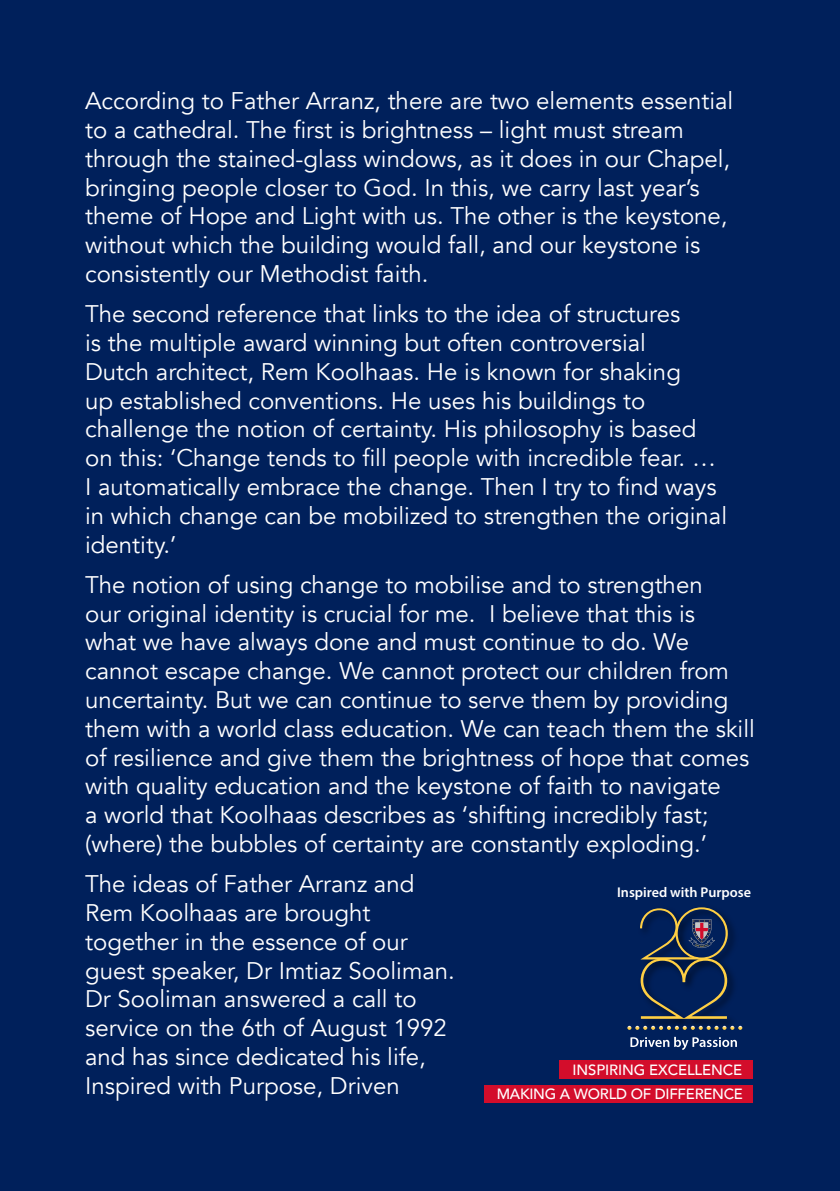
<style>
.page{position:relative;width:840px;height:1191px;background:#fff}
.page>*{position:absolute;margin:0;border:0;box-sizing:border-box;transform-origin:0 0}
.t1{font:24px/28.8px "Avenir";color:#fff}
.t2{font:500 14.8px/24.2px "Avenir";letter-spacing:-.02em;color:#fff;text-align:right}
.t3{font:600 14.2px "Myriad Pro";color:#fff}
</style>
<div class="page">
<div style="left:0;top:0;width:839px;height:1191px;background:#00205b"></div>
<img style="left:636px;top:919px;width:104px;height:111px">
<svg style="left:639px;top:907px;width:88px;height:112px"></svg>
<svg style="left:630px;top:1036px;width:106px;height:14px"></svg>
<svg style="left:627px;top:1025px;width:114px;height:4px"></svg>
<div style="left:559px;top:1060px;width:193px;height:18px;background:#d30d2b"></div>
<div style="left:483px;top:1085px;width:269px;height:17px;background:#d30d2b"></div>
<p class="t1" style="left:85px;top:87px;width:649px">According to Father Arranz, there are two elements essential to a cathedral. The first is brightness – light must stream through the stained-glass windows, as it does in our Chapel, bringing people closer to God. In this, we carry last year’s theme of Hope and Light with us. The other is the keystone, without which the building would fall, and our keystone is consistently our Methodist faith.</p>
<p class="t1" style="left:85px;top:300px;width:643px">The second reference that links to the idea of structures<br>is the multiple award winning but often controversial<br>Dutch architect, Rem Koolhaas. He is known for shaking<br>up established conventions. He uses his buildings to challenge the notion of certainty. His philosophy is based on this: ‘Change tends to fill people with incredible fear. … I automatically embrace the change. Then I try to find ways in which change can be mobilized to strengthen the original identity.’</p>
<p class="t1" style="left:85px;top:570px;width:671px">The notion of using change to mobilise and to strengthen<br>our original identity is crucial for me. I believe that this is<br>what we have always done and must continue to do. We cannot escape change. We cannot protect our children from uncertainty. But we can continue to serve them by providing them with a world class education. We can teach them the skill of resilience and give them the brightness of hope that comes with quality education and the keystone of faith to navigate<br>a world that Koolhaas describes as ‘shifting incredibly fast; (where) the bubbles of certainty are constantly exploding.’</p>
<p class="t1" style="left:85px;top:870px;width:371px">The ideas of Father Arranz and<br>Rem Koolhaas are brought together in the essence of our guest speaker, Dr Imtiaz Sooliman.<br>Dr Sooliman answered a call to service on the 6th of August 1992 and has since dedicated his life,<br>Inspired with Purpose, Driven</p>
<p class="t3" style="left:616px;top:883px;width:135px">Inspired with Purpose</p>
<p class="t2" style="left:496px;top:1057px;width:248px">INSPIRING EXCELLENCE<br>MAKING A WORLD OF DIFFERENCE</p>
</div>
